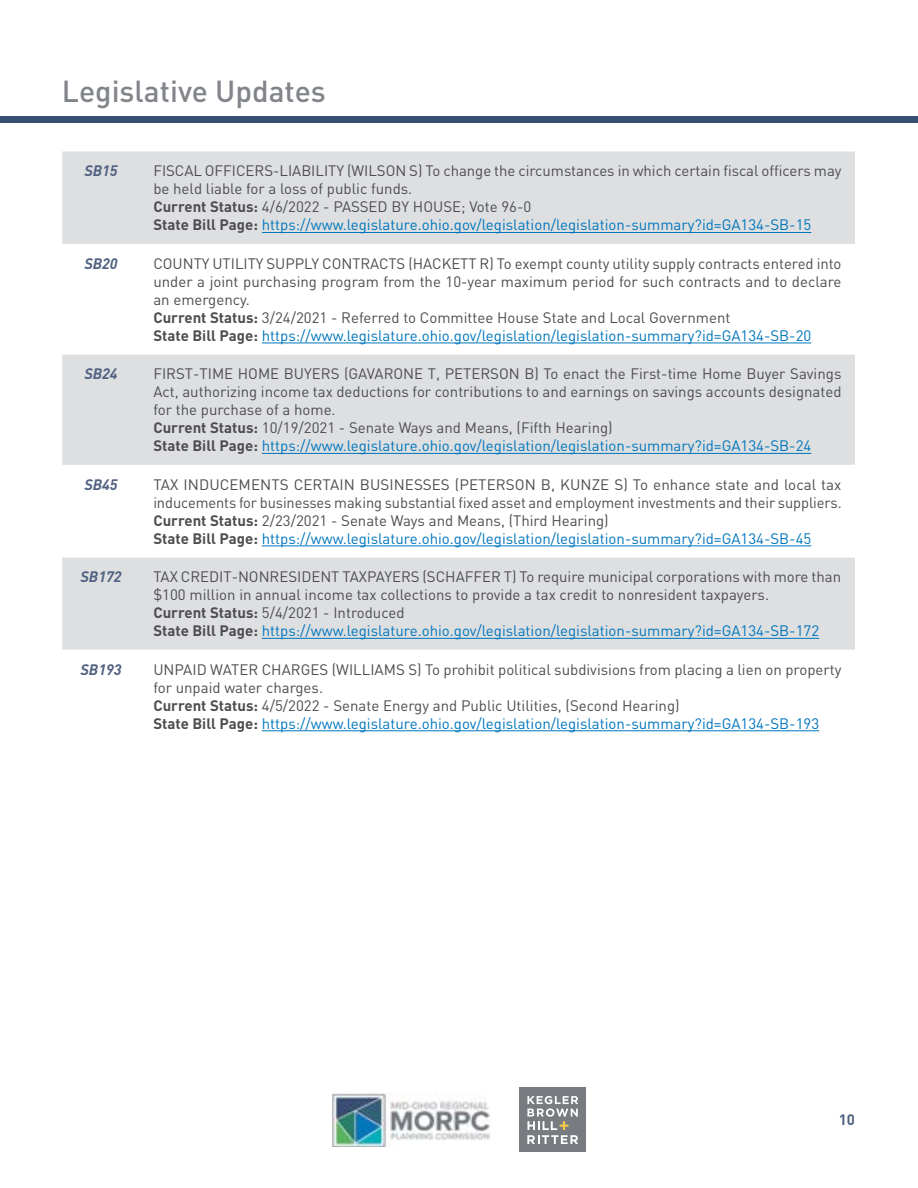
<style>
.page{position:relative;width:918px;height:1188px;background:#fff}
.page>*{position:absolute;margin:0;border:0;box-sizing:border-box;transform-origin:0 0}
.t1{font:500 30px "DIN Pro";color:#818489}
.t2{font:15px/18px "DIN Pro";color:#4d4d4f}
.t3{font:italic 700 15px "DIN Pro";color:#516181}
.t4{font:700 15px "DIN Pro";color:#516181}
.s1{font-weight:700}
.s2{color:#0076bd}
</style>
<div class="page">
<div style="left:520px;top:1088px;width:66px;height:64px;background:#787c81"></div>
<svg style="left:527px;top:1096px;width:51px;height:48px"></svg>
<img style="left:332px;top:1093px;width:158px;height:54px">
<div style="left:62px;top:152px;width:793px;height:92px;background:#dddfe0"></div>
<svg style="left:62px;top:342px;width:793px;height:390px;fill:#dddfe0"></svg>
<hr style="left:262px;top:232px;width:549px;height:1px;background:#0076bd">
<hr style="left:262px;top:343px;width:549px;height:1px;background:#0076bd">
<hr style="left:262px;top:453px;width:549px;height:1px;background:#0076bd">
<hr style="left:262px;top:545px;width:549px;height:1px;background:#0076bd">
<hr style="left:262px;top:638px;width:557px;height:1px;background:#0076bd">
<hr style="left:262px;top:730px;width:557px;height:1px;background:#0076bd">
<div style="left:0;top:116px;width:918px;height:7px;background:#375073"></div>
<h1 class="t1" style="left:62px;top:71px;width:265px">Legislative Updates</h1>
<p class="t3" style="left:84px;top:159px;width:35px">SB15</p>
<p class="t2" style="left:153px;top:161px;width:690px">FISCAL OFFICERS-LIABILITY (WILSON S) To change the circumstances in which certain fiscal officers may be held liable for a loss of public funds.<br><span class="s1">Current Status:</span> 4/6/2022 - PASSED BY HOUSE; Vote 96-0<br><span class="s1">State Bill Page:</span> <span class="s2">https://www.legislature.ohio.gov/legislation/legislation-summary?id=GA134-SB-15</span></p>
<p class="t3" style="left:84px;top:251px;width:35px">SB20</p>
<p class="t2" style="left:153px;top:254px;width:690px">COUNTY UTILITY SUPPLY CONTRACTS (HACKETT R) To exempt county utility supply contracts entered into under a joint purchasing program from the 10-year maximum period for such contracts and to declare an emergency.<br><span class="s1">Current Status:</span> 3/24/2021 - Referred to Committee House State and Local Government<br><span class="s1">State Bill Page:</span> <span class="s2">https://www.legislature.ohio.gov/legislation/legislation-summary?id=GA134-SB-20</span></p>
<p class="t3" style="left:84px;top:362px;width:35px">SB24</p>
<p class="t2" style="left:153px;top:364px;width:690px">FIRST-TIME HOME BUYERS (GAVARONE T, PETERSON B) To enact the First-time Home Buyer Savings Act, authorizing income tax deductions for contributions to and earnings on savings accounts designated for the purchase of a home.<br><span class="s1">Current Status:</span> 10/19/2021 - Senate Ways and Means, (Fifth Hearing)<br><span class="s1">State Bill Page:</span> <span class="s2">https://www.legislature.ohio.gov/legislation/legislation-summary?id=GA134-SB-24</span></p>
<p class="t3" style="left:84px;top:472px;width:35px">SB45</p>
<p class="t2" style="left:153px;top:475px;width:690px">TAX INDUCEMENTS CERTAIN BUSINESSES (PETERSON B, KUNZE S) To enhance state and local tax inducements for businesses making substantial fixed asset and employment investments and their suppliers.<br><span class="s1">Current Status:</span> 2/23/2021 - Senate Ways and Means, (Third Hearing)<br><span class="s1">State Bill Page:</span> <span class="s2">https://www.legislature.ohio.gov/legislation/legislation-summary?id=GA134-SB-45</span></p>
<p class="t3" style="left:81px;top:565px;width:43px">SB172</p>
<p class="t2" style="left:153px;top:567px;width:689px">TAX CREDIT-NONRESIDENT TAXPAYERS (SCHAFFER T) To require municipal corporations with more than $100 million in annual income tax collections to provide a tax credit to nonresident taxpayers.<br><span class="s1">Current Status:</span> 5/4/2021 - Introduced<br><span class="s1">State Bill Page:</span> <span class="s2">https://www.legislature.ohio.gov/legislation/legislation-summary?id=GA134-SB-172</span></p>
<p class="t3" style="left:81px;top:657px;width:43px">SB193</p>
<p class="t2" style="left:153px;top:660px;width:690px">UNPAID WATER CHARGES (WILLIAMS S) To prohibit political subdivisions from placing a lien on property for unpaid water charges.<br><span class="s1">Current Status:</span> 4/5/2022 - Senate Energy and Public Utilities, (Second Hearing)<br><span class="s1">State Bill Page:</span> <span class="s2">https://www.legislature.ohio.gov/legislation/legislation-summary?id=GA134-SB-193</span></p>
<p class="t4" style="left:839px;top:1110px;width:18px">10</p>
</div>
